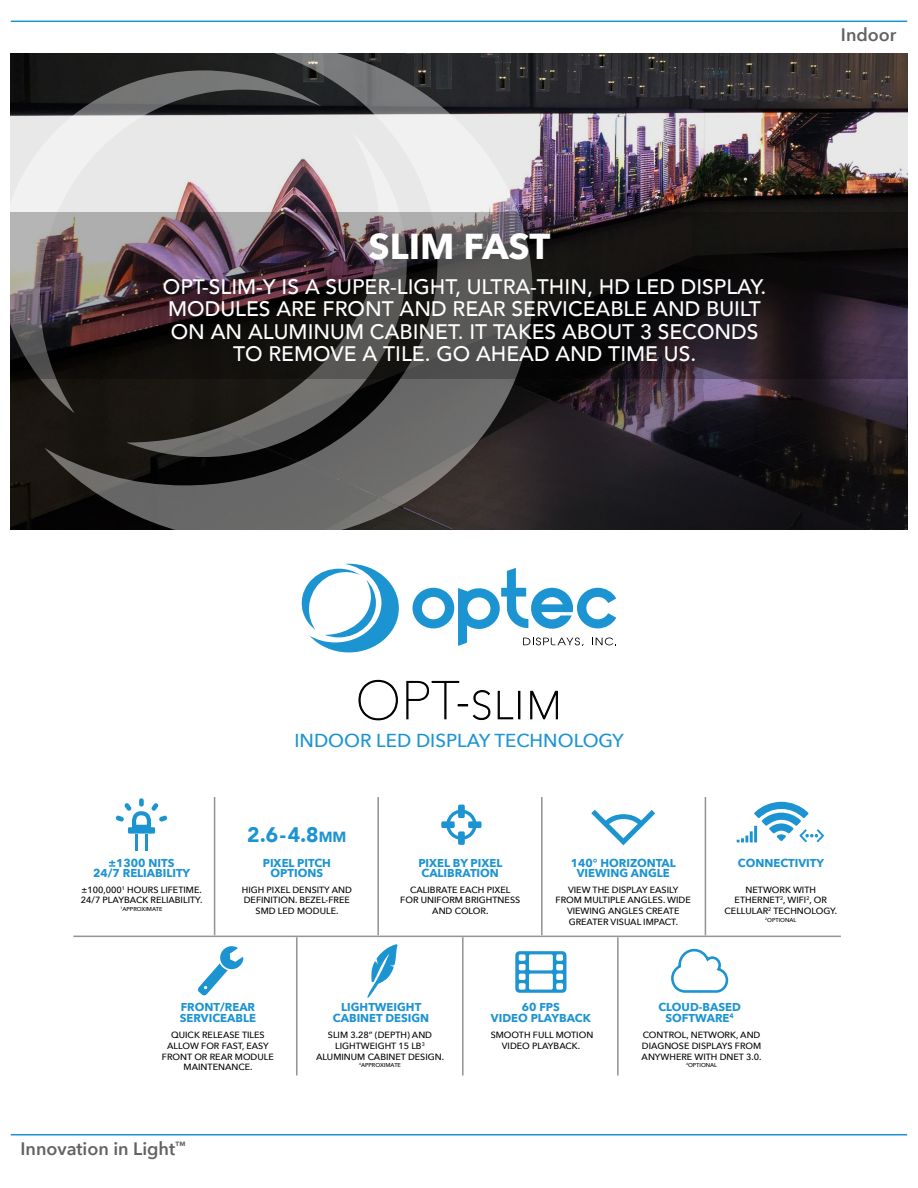
<style>
.page{position:relative;width:918px;height:1188px;background:#fff}
.page>*{position:absolute;margin:0;border:0;box-sizing:border-box;transform-origin:0 0}
.t1{font:200 52.8px "Avenir Next";color:#000}
.t2{font:700 36px "Avenir Next";color:#fff}
.t3{font:500 21px/22.5px "Avenir";color:#fff;text-align:center}
.t4{font:900 21px "Avenir";color:#1c94d2}
.t5{font:500 18.75px "Avenir Next";color:#1c94d2}
.t6{font:600 18px "Avenir Next";color:#636366}
.t7{font:700 11.4px/10.4px "Avenir Next";color:#1c94d2;text-align:center}
.t8{font:500 9px/10.8px "Avenir Next";color:#000;text-align:center}
.t9{font:500 5.7px "Avenir Next";color:#000}
.s1{font-style:inherit}
.s2{font-size:14.7px}
</style>
<div class="page">
<img style="left:11px;top:54px;width:896px;height:475px">
<svg style="left:302px;top:564px;width:97px;height:88px"></svg>
<svg style="left:413px;top:568px;width:203px;height:78px"></svg>
<div style="left:128px;top:827px;width:27px;height:7px;background:#1c94d2;border-radius:2px"></div>
<hr style="left:135px;top:835px;width:3px;height:16px;background:#1c94d2">
<hr style="left:145px;top:835px;width:3px;height:16px;background:#1c94d2">
<svg style="left:116px;top:798px;width:51px;height:33px"></svg>
<svg style="left:591px;top:810px;width:64px;height:35px"></svg>
<svg style="left:737px;top:802px;width:87px;height:40px"></svg>
<hr style="left:754px;top:826px;width:3px;height:16px;background:#1c94d2">
<hr style="left:214px;top:797px;width:1px;height:138px;background:#939598">
<hr style="left:377px;top:797px;width:2px;height:138px;background:#939598">
<hr style="left:541px;top:797px;width:2px;height:138px;background:#939598">
<hr style="left:73px;top:936px;width:768px;height:1px;background:#939598">
<hr style="left:705px;top:797px;width:1px;height:138px;background:#939598">
<svg style="left:44px;top:53px;width:489px;height:477px;background:#5e5d5d"></svg>
<svg style="left:10px;top:70px;width:312px;height:343px"></svg>
<svg style="left:126px;top:132px;width:281px;height:325px;background:#8c8888"></svg>
<hr style="left:11px;top:21px;width:896px;height:1px;background:#1c94d2">
<hr style="left:11px;top:1134px;width:896px;height:2px;background:#1c94d2">
<svg style="left:359px;top:680px;width:39px;height:40px"></svg>
<svg style="left:406px;top:681px;width:84px;height:39px"></svg>
<svg style="left:498px;top:691px;width:15px;height:28px"></svg>
<svg style="left:519px;top:691px;width:1px;height:28px"></svg>
<svg style="left:530px;top:691px;width:28px;height:28px"></svg>
<svg style="left:441px;top:805px;width:41px;height:40px"></svg>
<svg style="left:11px;top:212px;width:896px;height:166px;background:#362f32"></svg>
<svg style="left:671px;top:948px;width:58px;height:45px"></svg>
<svg style="left:515px;top:951px;width:51px;height:42px"></svg>
<svg style="left:367px;top:944px;width:30px;height:54px"></svg>
<svg style="left:198px;top:946px;width:45px;height:49px"></svg>
<hr style="left:296px;top:937px;width:2px;height:138px;background:#939598">
<hr style="left:462px;top:937px;width:2px;height:138px;background:#939598">
<hr style="left:617px;top:937px;width:2px;height:138px;background:#939598">
<p class="t2" style="left:369px;top:215px;width:183px">SLIM FAST</p>
<p class="t3" style="left:163px;top:274px;width:605px">OPT-<span class="s1">SLIM-Y</span> IS A SUPER-LIGHT, ULTRA-THIN, HD LED DISPLAY.<br>MODULES ARE FRONT AND REAR SERVICEABLE AND BUILT ON AN ALUMINUM CABINET. IT TAKES ABOUT 3 SECONDS TO REMOVE A TILE. GO AHEAD AND TIME US.</p>
<p class="t6" style="left:841px;top:19px;width:57px">Indoor</p>
<p class="t7" style="left:109px;top:858px;width:67px">±1300 NITS</p>
<p class="t7" style="left:93px;top:868px;width:99px">24/7 RELIABILITY</p>
<p class="t1" style="left:355px;top:656px;width:209px">OPT-slim</p>
<p class="t5" style="left:294px;top:725px;width:331px">INDOOR LED DISPLAY TECHNOLOGY</p>
<p class="t4" style="left:247px;top:817px;width:101px">2.6<span class="s1">-</span>4.8<span class="s2">mm</span></p>
<p class="t7" style="left:263px;top:858px;width:70px">PIXEL PITCH<br>OPTIONS</p>
<p class="t7" style="left:418px;top:858px;width:86px">PIXEL BY PIXEL</p>
<p class="t7" style="left:738px;top:858px;width:88px">CONNECTIVITY</p>
<p class="t7" style="left:422px;top:868px;width:79px">CALIBRATION</p>
<p class="t7" style="left:571px;top:858px;width:107px">140° HORIZONTAL</p>
<p class="t7" style="left:577px;top:868px;width:95px">VIEWING ANGLE</p>
<p class="t8" style="left:81px;top:884px;width:123px;text-align:left">±100,000<sup>1</sup> HOURS LIFETIME.<br>24/7 PLAYBACK RELIABILITY.</p>
<p class="t9" style="left:121px;top:904px;width:43px"><sup>1</sup>APPROXIMATE</p>
<p class="t8" style="left:242px;top:884px;width:112px;text-align:left">HIGH PIXEL DENSITY AND<br>DEFINITION. BEZEL-FREE</p>
<p class="t8" style="left:256px;top:905px;width:84px">SMD LED MODULE.</p>
<p class="t8" style="left:410px;top:884px;width:102px">CALIBRATE EACH PIXEL</p>
<p class="t8" style="left:400px;top:895px;width:122px">FOR UNIFORM BRIGHTNESS<br>AND COLOR.</p>
<p class="t8" style="left:556px;top:884px;width:137px">VIEW THE DISPLAY EASILY<br>FROM MULTIPLE ANGLES. WIDE<br>VIEWING ANGLES CREATE<br>GREATER VISUAL IMPACT.</p>
<p class="t8" style="left:725px;top:884px;width:114px">NETWORK WITH<br>ETHERNET<sup>2</sup>, WIFI<sup>2</sup>, OR<br>CELLULAR<sup>2</sup> TECHNOLOGY.</p>
<p class="t9" style="left:765px;top:915px;width:33px"><sup>2</sup>OPTIONAL</p>
<p class="t7" style="left:181px;top:1002px;width:76px">FRONT/REAR</p>
<p class="t7" style="left:180px;top:1013px;width:78px">SERVICEABLE</p>
<p class="t8" style="left:162px;top:1029px;width:113px">QUICK RELEASE TILES<br>ALLOW FOR FAST, EASY<br>FRONT OR REAR MODULE<br>MAINTENANCE.</p>
<p class="t6" style="left:21px;top:1133px;width:167px">Innovation in Light<sup>™</sup></p>
<p class="t7" style="left:341px;top:1002px;width:82px">LIGHTWEIGHT</p>
<p class="t7" style="left:333px;top:1013px;width:98px">CABINET DESIGN</p>
<p class="t8" style="left:316px;top:1029px;width:129px">SLIM 3.28” (DEPTH) AND<br>LIGHTWEIGHT 15 LB<sup>3<br></sup>ALUMINUM CABINET DESIGN.</p>
<p class="t9" style="left:359px;top:1060px;width:43px"><sup>4</sup>APPROXIMATE</p>
<p class="t7" style="left:522px;top:1002px;width:40px">60 FPS</p>
<p class="t7" style="left:491px;top:1013px;width:101px">VIDEO PLAYBACK</p>
<p class="t8" style="left:491px;top:1029px;width:104px">SMOOTH FULL MOTION</p>
<p class="t8" style="left:502px;top:1040px;width:80px">VIDEO PLAYBACK.</p>
<p class="t7" style="left:658px;top:1002px;width:84px">CLOUD-BASED</p>
<p class="t7" style="left:666px;top:1013px;width:70px">SOFTWARE<sup>4</sup></p>
<p class="t8" style="left:642px;top:1029px;width:121px;text-align:justify">CONTROL, NETWORK, AND DIAGNOSE DISPLAYS FROM ANYWHERE WITH DNET 3.0.</p>
<p class="t9" style="left:686px;top:1060px;width:33px"><sup>4</sup>OPTIONAL</p>
</div>
